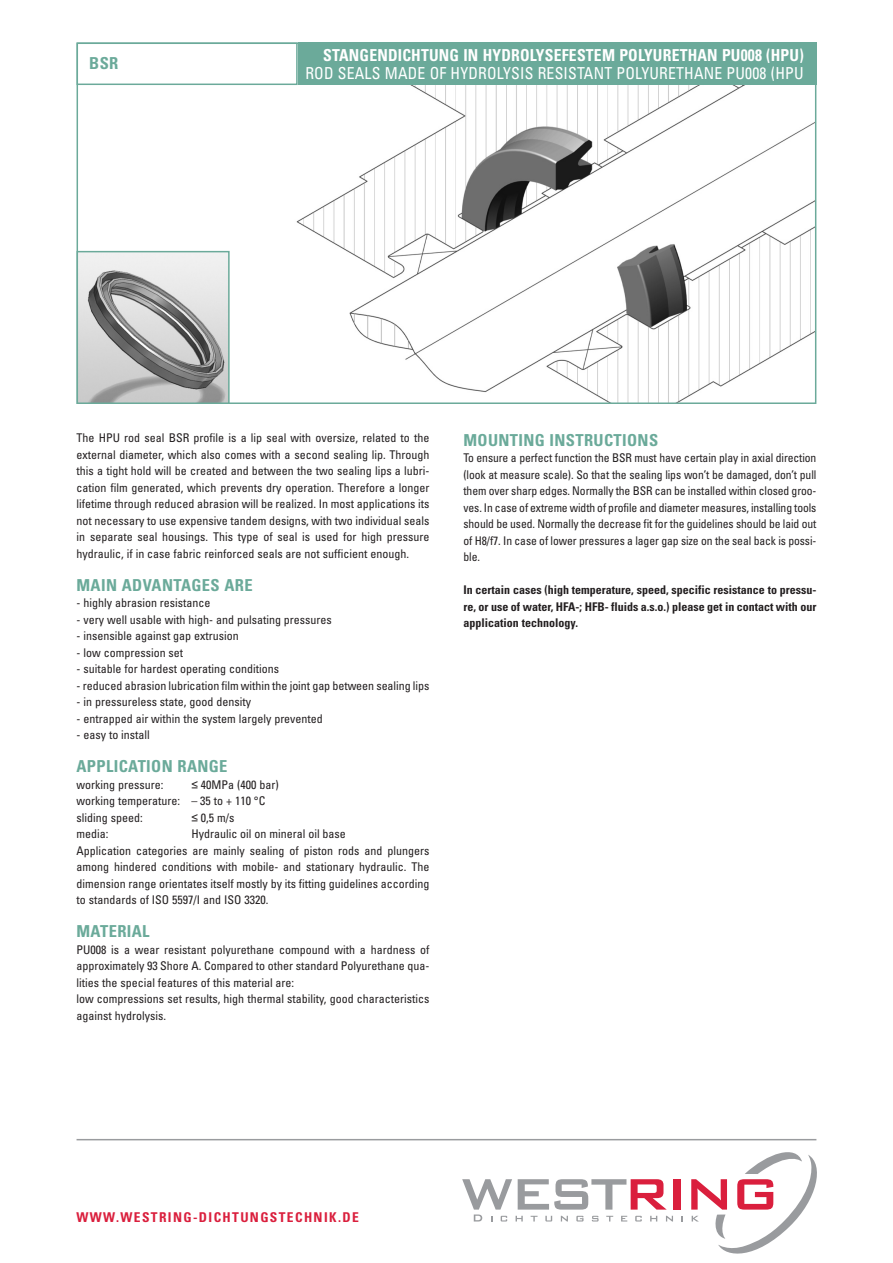
<style>
.page{position:relative;width:893px;height:1263px;background:#fff}
.page>*{position:absolute;margin:0;border:0;box-sizing:border-box;transform-origin:0 0}
.t1{font:700 condensed 16.5px "Univers";letter-spacing:.02em;color:#6baa9a}
.t2{font:condensed 16.5px "Univers";letter-spacing:.015em;color:#fff;scale:.95 1}
.t3{font:700 condensed 16.5px "Univers";letter-spacing:.015em;color:#fff;scale:.95 1}
.t4{font:700 condensed 13.5px "Univers";letter-spacing:.1em;color:#da1f3d}
.t5{font:condensed 12px/16.5px "Univers";color:#231f20}
.t6{font:700 condensed 12px/16.5px "Univers";color:#231f20;text-align:justify}
.s1{font-family:"Arial";font-stretch:normal}
</style>
<div class="page">
<img style="left:296px;top:85px;width:517px;height:145px">
<div style="left:673px;top:1179px;width:7px;height:30px;background:#da1f3d"></div>
<svg style="left:462px;top:1179px;width:211px;height:42px"></svg>
<svg style="left:691px;top:1152px;width:126px;height:101px"></svg>
<hr style="left:77px;top:1139px;width:739px;height:1px;background:#999b9e">
<div style="left:298px;top:43px;width:518px;height:42px;background:#6baa9a"></div>
<div style="left:77px;top:43px;width:221px;height:42px;border:2px solid #6baa9a"></div>
<img style="left:76px;top:230px;width:741px;height:174px">
<h1 class="t1" style="left:89px;top:57px;width:31px">BSR</h1>
<h1 class="t3" style="left:323px;top:49px;width:507px">STANGENDICHTUNG IN HYDROLYSEFESTEM POLYURETHAN PU008 (HPU)</h1>
<h1 class="t2" style="left:305px;top:67px;width:526px">ROD SEALS MADE OF HYDROLYSIS RESISTANT POLYURETHANE PU008 (HPU</h1>
<p class="t5" style="left:77px;top:431px;width:354px;text-align:justify">The HPU rod seal BSR profile is a lip seal with oversize, related to the external diameter, which also comes with a second sealing lip. Through this a tight hold will be created and between the two sealing lips a lubri&shy;cation film generated, which prevents dry operation. Therefore a longer lifetime through reduced abrasion will be realized. In most applications its not necessary to use expensive tandem designs, with two individual seals in separate seal housings. This type of seal is used for high pressure hydraulic, if in case fabric reinforced seals are not sufficient enough.</p>
<h1 class="t1" style="left:77px;top:579px;width:178px">MAIN ADVANTAGES ARE</h1>
<p class="t5" style="left:77px;top:596px;width:136px">- highly abrasion resistance</p>
<p class="t5" style="left:77px;top:612px;width:257px">- very well usable with high- and pulsating pressures</p>
<p class="t5" style="left:77px;top:629px;width:164px">- insensible against gap extrusion</p>
<p class="t5" style="left:77px;top:645px;width:108px">- low compression set</p>
<p class="t5" style="left:77px;top:662px;width:204px">- suitable for hardest operating conditions</p>
<p class="t5" style="left:77px;top:678px;width:354px">- reduced abrasion lubrication film within the joint gap between sealing lips</p>
<p class="t5" style="left:77px;top:695px;width:176px">- in pressureless state, good density</p>
<p class="t5" style="left:77px;top:711px;width:248px">- entrapped air within the system largely prevented</p>
<p class="t5" style="left:77px;top:728px;width:75px">- easy to install</p>
<h1 class="t1" style="left:77px;top:760px;width:152px">APPLICATION RANGE</h1>
<p class="t5" style="left:77px;top:777px;width:88px">working pressure:</p>
<p class="t5" style="left:77px;top:777px;width:204px;text-indent:115px"><span class="s1">≤</span> 40MPa (400 bar) working temperature: – 35 to + 110 °C sliding speed:</p>
<p class="t5" style="left:191px;top:810px;width:45px"><span class="s1">≤</span> 0,5 m/s</p>
<p class="t5" style="left:77px;top:827px;width:354px;text-indent:115px">Hydraulic oil on mineral oil base<br>Application categories are mainly sealing of piston rods and plungers among hindered conditions with mobile- and stationary hydraulic. The dimension range orientates itself mostly by its fitting guidelines according to standards of ISO 5597/I and ISO 3320.</p>
<h1 class="t1" style="left:77px;top:925px;width:75px">MATERIAL</h1>
<p class="t5" style="left:77px;top:942px;width:354px">PU008 is a wear resistant polyurethane compound with a hardness of approximately 93 Shore A. Compared to other standard Polyurethane qua&shy;lities the special features of this material are:<br>low compressions set results, high thermal stability, good characteristics against hydrolysis.</p>
<p class="t5" style="left:77px;top:827px;width:33px">media:</p>
<h1 class="t1" style="left:463px;top:434px;width:196px">MOUNTING INSTRUCTIONS</h1>
<p class="t5" style="left:463px;top:451px;width:354px;text-align:justify">To ensure a perfect function the BSR must have certain play in axial direction (look at measure scale). So that the sealing lips won’t be damaged, don’t pull them over sharp edges. Normally the BSR can be installed within closed groo&shy;ves. In case of extreme width of profile and diameter measures, installing tools should be used. Normally the decrease fit for the guidelines should be laid out of H8/f7. In case of lower pressures a lager gap size on the seal back is possi&shy;ble.</p>
<p class="t6" style="left:463px;top:583px;width:354px">In certain cases (high temperature, speed, specific resistance to pressu&shy;re, or use of water, HFA-; HFB- fluids a.s.o.) please get in contact with our application technology.</p>
<p class="t4" style="left:77px;top:1213px;width:284px">WWW.WESTRING-DICHTUNGSTECHNIK.DE</p>
</div>
